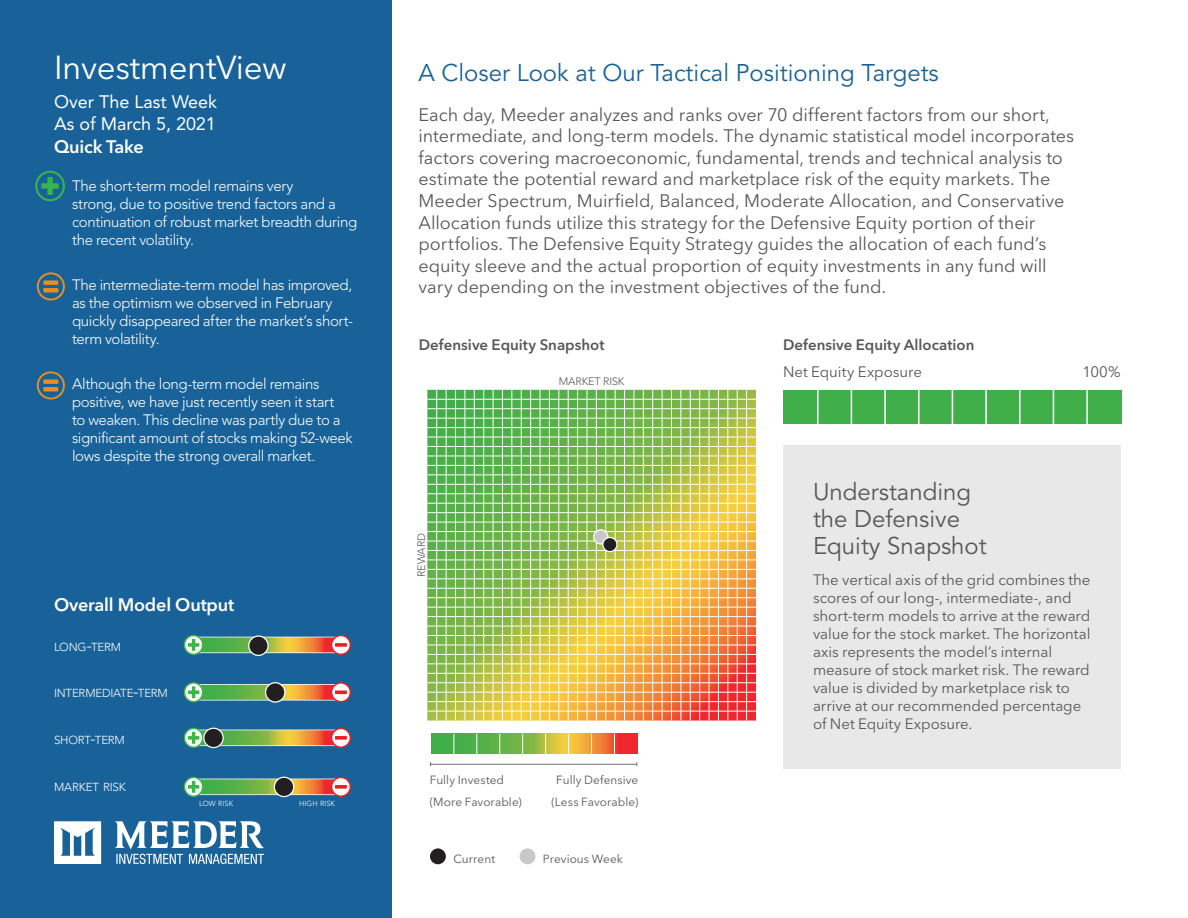
<style>
.page{position:relative;width:1188px;height:918px;background:#fff}
.page>*{position:absolute;margin:0;border:0;box-sizing:border-box;transform-origin:0 0}
.Title{font:33px "Avenir Next LT Pro";letter-spacing:-.01em;color:#fff}
.t1{font:24px "Avenir LT Std";color:#186299}
.t2{font:24px/27px "Avenir LT Std";color:#57585a}
.Intro_Paragraph{font:18px/21.6px "Avenir Next LT Pro";letter-spacing:-.005em;color:#57585a}
.Header_Reverse{font:18px/21.6px "Avenir LT Std";color:#fff}
.Header_Reverse-2{font:600 18px "Avenir Next LT Pro";letter-spacing:-.01em;color:#fff}
.Quick_Take_Bullet__R{font:300 15px/18px "Avenir LT Std";letter-spacing:-.025em;color:#fff}
.Paragraph{font:15px/18px "Avenir Next LT Pro";letter-spacing:-.005em;color:#57585a}
.Subtitle{font:600 15px "Avenir Next LT Pro";color:#57585a}
.Paragraph-2{font:11.85px "Avenir Next LT Pro";letter-spacing:.005em;color:#57585a}
.Quick_Take_Bullet__R-2{font:300 11.55px "Avenir LT Std";letter-spacing:-.015em;color:#fff}
.Axis_Label{font:300 10.8px "Avenir LT Std";letter-spacing:-.01em;color:#57585a}
.Quick_Take_Bullet__R-3{font:300 7.35px "Avenir LT Std";letter-spacing:.005em;color:#fff}
.s1{font-size:16.5px}
</style>
<div class="page">
<svg style="left:427px;top:390px;width:329px;height:331px;background:#b8bf66"></svg>
<div style="left:0;top:0;width:392px;height:918px;background:#186299"></div>
<svg style="left:203px;top:684px;width:128px;height:17px"></svg>
<svg style="left:203px;top:685px;width:128px;height:15px;background:#9ca143"></svg>
<svg style="left:331px;top:682px;width:20px;height:20px"></svg>
<svg style="left:184px;top:682px;width:19px;height:20px"></svg>
<div style="left:266px;top:683px;width:19px;height:19px;background:#231f20;border-radius:50%"></div>
<div style="left:265px;top:682px;width:21px;height:21px;border:1px solid #fff;border-radius:50%"></div>
<svg style="left:203px;top:652px;width:128px;height:1px"></svg>
<svg style="left:203px;top:637px;width:128px;height:15px;background:#a8a445"></svg>
<svg style="left:331px;top:635px;width:20px;height:20px"></svg>
<svg style="left:335px;top:643px;width:12px;height:4px"></svg>
<svg style="left:184px;top:635px;width:19px;height:20px"></svg>
<div style="left:249px;top:636px;width:19px;height:19px;background:#231f20;border-radius:50%"></div>
<div style="left:248px;top:635px;width:21px;height:21px;border:1px solid #fff;border-radius:50%"></div>
<svg style="left:203px;top:745px;width:128px;height:1px"></svg>
<svg style="left:203px;top:730px;width:128px;height:15px;background:#b1a544"></svg>
<svg style="left:331px;top:728px;width:20px;height:20px"></svg>
<svg style="left:335px;top:736px;width:12px;height:4px"></svg>
<svg style="left:184px;top:728px;width:19px;height:20px"></svg>
<div style="left:204px;top:728px;width:19px;height:20px;background:#231f20;border-radius:50%"></div>
<div style="left:203px;top:728px;width:21px;height:20px;border:1px solid #fff;border-radius:50%"></div>
<svg style="left:203px;top:794px;width:128px;height:1px"></svg>
<svg style="left:203px;top:779px;width:128px;height:15px;background:#96a146"></svg>
<svg style="left:331px;top:777px;width:20px;height:20px"></svg>
<svg style="left:335px;top:785px;width:12px;height:4px"></svg>
<svg style="left:184px;top:777px;width:19px;height:20px"></svg>
<div style="left:274px;top:777px;width:20px;height:20px;background:#231f20;border-radius:50%"></div>
<div style="left:274px;top:777px;width:20px;height:20px;border:1px solid #fff;border-radius:50%"></div>
<svg style="left:54px;top:821px;width:47px;height:43px"></svg>
<svg style="left:115px;top:821px;width:149px;height:43px"></svg>
<div style="left:783px;top:446px;width:337px;height:324px;background:#e8e8e9"></div>
<div style="left:429px;top:848px;width:17px;height:17px;background:#231f20;border-radius:50%"></div>
<div style="left:429px;top:847px;width:18px;height:19px;border:1px solid #fff;border-radius:50%"></div>
<div style="left:519px;top:848px;width:17px;height:17px;background:#c8c8c9;border-radius:50%"></div>
<div style="left:518px;top:847px;width:19px;height:19px;border:1px solid #fff;border-radius:50%"></div>
<hr style="left:431px;top:764px;width:206px;height:1px;background:#727071">
<svg style="left:431px;top:734px;width:206px;height:20px;background:#a1a247"></svg>
<div style="left:783px;top:390px;width:339px;height:34px;background:#40ae49"></div>
<hr style="left:817px;top:390px;width:2px;height:34px;background:#fff">
<hr style="left:851px;top:390px;width:1px;height:34px;background:#fff">
<hr style="left:918px;top:390px;width:2px;height:34px;background:#fff">
<hr style="left:952px;top:390px;width:1px;height:34px;background:#fff">
<hr style="left:884px;top:390px;width:2px;height:34px;background:#fff">
<hr style="left:985px;top:390px;width:2px;height:34px;background:#fff">
<hr style="left:1019px;top:390px;width:2px;height:34px;background:#fff">
<hr style="left:1053px;top:390px;width:1px;height:34px;background:#fff">
<hr style="left:1086px;top:390px;width:2px;height:34px;background:#fff">
<svg style="left:37px;top:371px;width:28px;height:29px"></svg>
<div style="left:43px;top:379px;width:15px;height:5px;background:#e78d22"></div>
<hr style="left:43px;top:387px;width:15px;height:4px;background:#e78d22">
<svg style="left:35px;top:171px;width:30px;height:30px"></svg>
<div style="left:594px;top:530px;width:14px;height:14px;background:#c8c8c9;border-radius:50%"></div>
<div style="left:593px;top:529px;width:15px;height:16px;border:1px solid #fff;border-radius:50%"></div>
<svg style="left:603px;top:537px;width:14px;height:15px"></svg>
<div style="left:602px;top:537px;width:16px;height:15px;border:1px solid #fff;border-radius:50%"></div>
<svg style="left:37px;top:272px;width:28px;height:29px"></svg>
<div style="left:43px;top:280px;width:15px;height:5px;background:#e78d22"></div>
<hr style="left:43px;top:288px;width:15px;height:4px;background:#e78d22">
<p class="Title" style="left:54px;top:48px;width:234px">InvestmentView</p>
<p class="Header_Reverse" style="left:54px;top:91px;width:165px">Over The Last Week<br>As of March 5, 2021</p>
<p class="Header_Reverse-2" style="left:54px;top:136px;width:91px">Quick Take</p>
<p class="Quick_Take_Bullet__R" style="left:72px;top:176px;width:287px">The short-term model remains very<br>strong, due to positive trend factors and a continuation of robust market breadth during the recent volatility.</p>
<p class="Quick_Take_Bullet__R" style="left:72px;top:275px;width:283px">The intermediate-term model has improved, as the optimism we observed in February quickly disappeared after the market’s short&shy;term volatility.</p>
<p class="Quick_Take_Bullet__R" style="left:72px;top:374px;width:282px">Although the long-term model remains positive, we have just recently seen it start<br>to weaken. This decline was partly due to a significant amount of stocks making 52-week lows despite the strong overall market.</p>
<p class="Header_Reverse-2" style="left:54px;top:594px;width:182px">Overall Model Output</p>
<p class="Quick_Take_Bullet__R-2" style="left:54px;top:640px;width:69px">LONG<span class="s1">-</span>TERM</p>
<p class="Quick_Take_Bullet__R-2" style="left:54px;top:687px;width:115px">INTERMEDIATE<span class="s1">-</span>TERM</p>
<p class="Quick_Take_Bullet__R-2" style="left:54px;top:734px;width:72px">SHORT<span class="s1">-</span>TERM</p>
<p class="Quick_Take_Bullet__R-2" style="left:54px;top:780px;width:73px">MARKET RISK</p>
<p class="Quick_Take_Bullet__R-3" style="left:199px;top:799px;width:36px">LOW RISK</p>
<p class="Quick_Take_Bullet__R-3" style="left:299px;top:799px;width:37px">HIGH RISK</p>
<p class="t1" style="left:418px;top:59px;width:522px">A Closer Look at Our Tactical Positioning Targets</p>
<p class="Intro_Paragraph" style="left:418px;top:103px;width:657px">Each day, Meeder analyzes and ranks over 70 different factors from our short, intermediate, and long-term models. The dynamic statistical model incorporates factors covering macroeconomic, fundamental, trends and technical analysis to estimate the potential reward and marketplace risk of the equity markets. The Meeder Spectrum, Muirfield, Balanced, Moderate Allocation, and Conservative Allocation funds utilize this strategy for the Defensive Equity portion of their portfolios. The Defensive Equity Strategy guides the allocation of each fund’s equity sleeve and the actual proportion of equity investments in any fund will vary depending on the investment objectives of the fund.</p>
<p class="Subtitle" style="left:419px;top:336px;width:187px">Defensive Equity Snapshot</p>
<p class="Axis_Label" style="left:415px;top:577px;width:45px;rotate:-90deg">REWARD</p>
<p class="Axis_Label" style="left:559px;top:375px;width:67px">MARKET RISK</p>
<p class="Paragraph-2" style="left:430px;top:773px;width:76px">Fully Invested</p>
<p class="Paragraph-2" style="left:556px;top:773px;width:84px">Fully Defensive</p>
<p class="Paragraph-2" style="left:430px;top:795px;width:93px">(More Favorable)</p>
<p class="Paragraph-2" style="left:552px;top:795px;width:88px">(Less Favorable)</p>
<p class="Paragraph-2" style="left:453px;top:852px;width:43px">Current</p>
<p class="Paragraph-2" style="left:543px;top:852px;width:81px">Previous Week</p>
<p class="Subtitle" style="left:783px;top:336px;width:193px">Defensive Equity Allocation</p>
<p class="Paragraph" style="left:783px;top:363px;width:140px">Net Equity Exposure</p>
<p class="Paragraph" style="left:1083px;top:363px;width:39px">100%</p>
<p class="t2" style="left:813px;top:478px;width:175px">Understanding the Defensive<br>Equity Snapshot</p>
<p class="Paragraph" style="left:813px;top:571px;width:279px">The vertical axis of the grid combines the scores of our long-, intermediate-, and short-term models to arrive at the reward value for the stock market. The horizontal axis represents the model’s internal measure of stock market risk. The reward value is divided by marketplace risk to arrive at our recommended percentage of Net Equity Exposure.</p>
</div>
